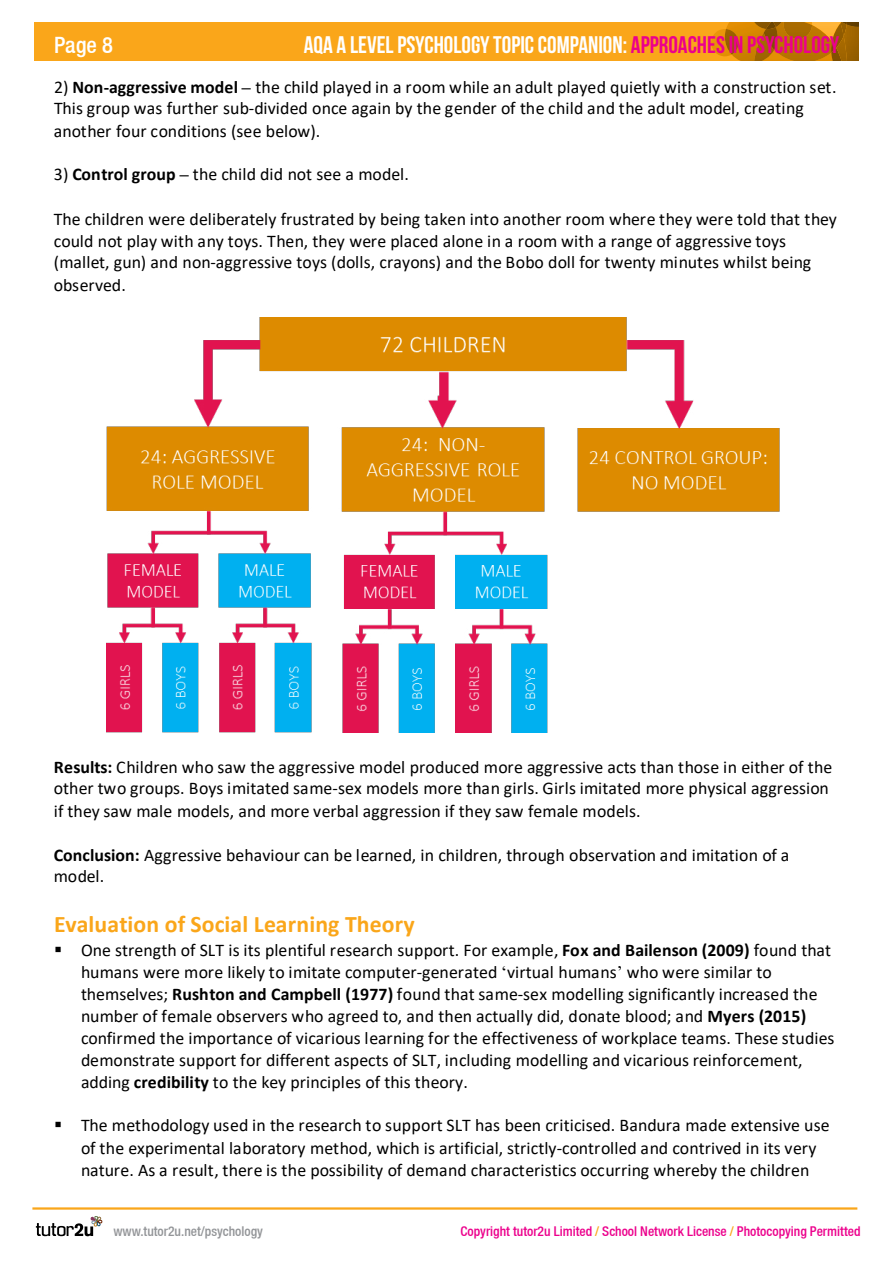
<style>
.page{position:relative;width:893px;height:1263px;background:#fff}
.page>*{position:absolute;margin:0;border:0;box-sizing:border-box;transform-origin:0 0}
.t1{font:24px "Bebas Neue";color:#fff}
.t2{font:700 23.7px "Calibri";letter-spacing:.005em;color:#faa61a}
.t3{font:500 condensed 22.5px "Helvetica Neue";color:#fff}
.t4{font:17.85px/21.9px "Calibri";letter-spacing:.005em;color:#000}
.t5{font:500 condensed 13.5px "Helvetica Neue";color:#ec008c}
.t6{font:500 condensed 13.5px "Helvetica Neue";color:#939598}
.s1{color:#ec008c}
.s2{font-weight:700}
.s3{font-family:"Times New Roman";font-weight:700}
.s4{font-family:"Times New Roman"}
.s5{color:#faa61a}
</style>
<div class="page">
<div style="left:34px;top:23px;width:825px;height:38px;background:#faa61a"></div>
<svg style="left:711px;top:23px;width:148px;height:38px;background:#bb7704"></svg>
<hr style="left:32px;top:1207px;width:825px;height:2px;background:#faa61a">
<svg style="left:36px;top:1216px;width:66px;height:20px"></svg>
<img style="left:107px;top:318px;width:673px;height:415px">
<p class="t3" style="left:54px;top:31px;width:61px">Page 8</p>
<h1 class="t1" style="left:304px;top:31px;width:537px">AQA A LEVEL PSYCHOLOGY TOPIC COMPANION: <span class="s1">APPROACHES IN PSYCHOLOGY</span></h1>
<p class="t4" style="left:54px;top:76px;width:784px">2) <span class="s2">Non-aggressive model</span> <span class="s3">–</span> the child played in a room while an adult played quietly with a construction set.<br>This group was further sub-divided once again by the gender of the child and the adult model, creating another four conditions (see below).</p>
<p class="t4" style="left:54px;top:163px;width:356px">3) <span class="s2">Control group</span> <span class="s3">–</span> the child did not see a model.</p>
<p class="t4" style="left:54px;top:207px;width:784px">The children were deliberately frustrated by being taken into another room where they were told that they could not play with any toys. Then, they were placed alone in a room with a range of aggressive toys (mallet, gun) and non-aggressive toys (dolls, crayons) and the Bobo doll for twenty minutes whilst being observed.</p>
<p class="t4" style="left:54px;top:755px;width:780px"><span class="s2">Results:</span> Children who saw the aggressive model produced more aggressive acts than those in either of the other two groups. Boys imitated same-sex models more than girls. Girls imitated more physical aggression if they saw male models, and more verbal aggression if they saw female models.</p>
<p class="t4" style="left:54px;top:844px;width:737px"><span class="s2">Conclusion:</span> Aggressive behaviour can be learned, in children, through observation and imitation of a model.</p>
<h2 class="t2" style="left:54px;top:907px;width:362px">Evaluation of Social Learning Theory</h2>
<p class="t4" style="left:81px;top:938px;width:755px;text-indent:-27px">▪ One strength of SLT is its plentiful research support. For example, <span class="s2">Fox and Bailenson (2009)</span> found that humans were more likely to imitate computer-generated <span class="s4">‘</span>virtual humans<span class="s4">’</span> who were similar to themselves; <span class="s2">Rushton and Campbell (1977)</span> found that same-sex modelling significantly increased the number of female observers who agreed to, and then actually did, donate blood; and <span class="s2">Myers (2015) </span>confirmed the importance of vicarious learning for the effectiveness of workplace teams. These studies demonstrate support for different aspects of SLT, including modelling and vicarious reinforcement, adding <span class="s2">credibility</span> to the key principles of this theory.</p>
<p class="t4" style="left:81px;top:1114px;width:750px;text-indent:-27px">▪ The methodology used in the research to support SLT has been criticised. Bandura made extensive use of the experimental laboratory method, which is artificial, strictly-controlled and contrived in its very nature. As a result, there is the possibility of demand characteristics occurring whereby the children</p>
<p class="t6" style="left:113px;top:1223px;width:151px">www.tutor2u.net/psychology</p>
<p class="t5" style="left:461px;top:1223px;width:401px">Copyright tutor2u Limited <span class="s5">/</span> School Network License <span class="s5">/</span> Photocopying Permitted</p>
</div>
